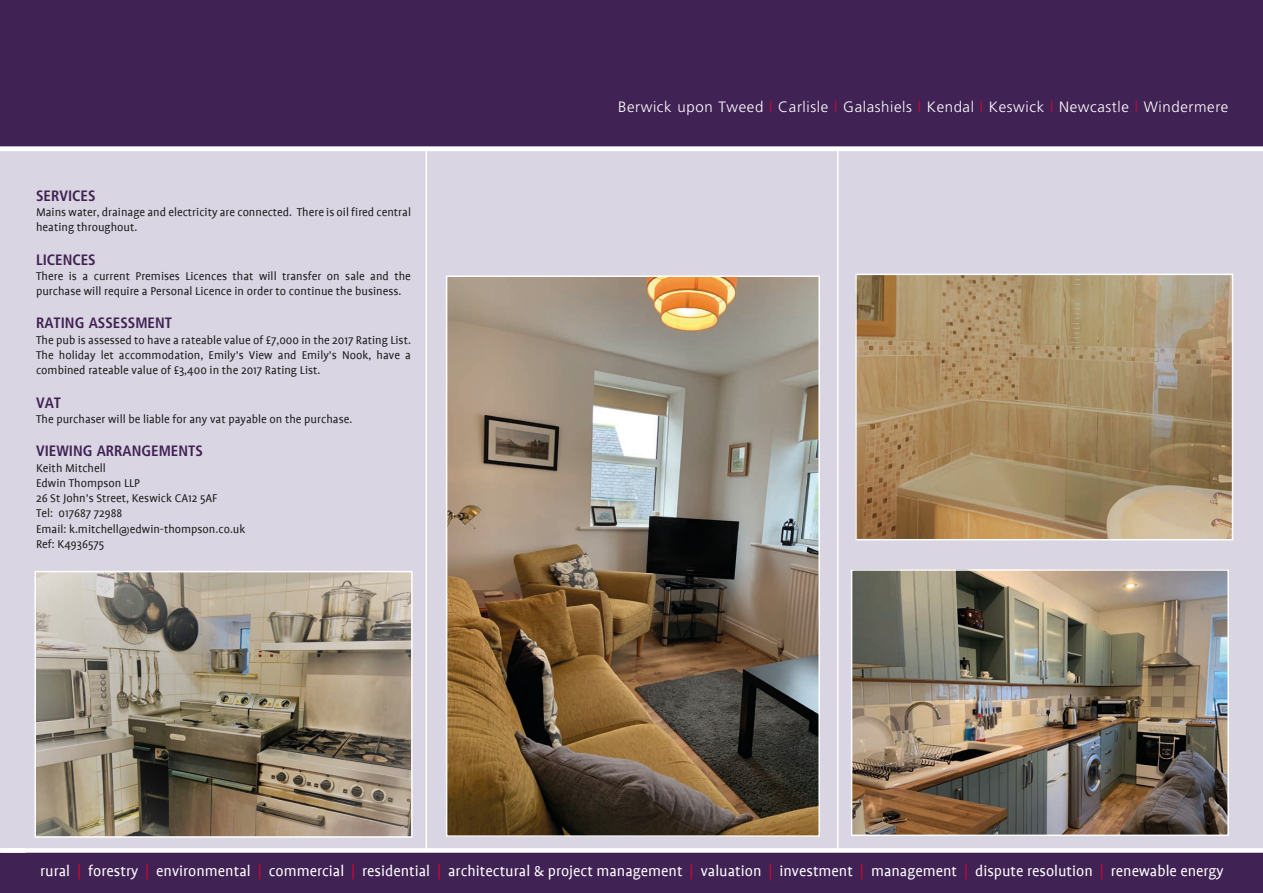
<style>
.page{position:relative;width:1263px;height:893px;background:#fff}
.page>*{position:absolute;margin:0;border:0;box-sizing:border-box;transform-origin:0 0}
.t1{font:16.5px "Profile";color:#fff}
.t2{font:300 15px "Frutiger";letter-spacing:.04em;color:#fff}
.t3{font:700 condensed 15px "Frutiger";color:#412254}
.t4{font:12.75px/15.3px "Profile";color:#1d1d1b}
.s1{color:#d30536}
</style>
<div class="page">
<div style="left:0;top:147px;width:1263px;height:706px;background:#dad5e3"></div>
<div style="left:0;top:0;width:1263px;height:149px;background:#412254"></div>
<div style="left:0;top:850px;width:1263px;height:43px;background:#412254"></div>
<div style="left:0;top:848px;width:1263px;height:5px;background:#fff"></div>
<hr style="left:426px;top:149px;width:1px;height:701px;background:#fff">
<hr style="left:0;top:147px;width:1263px;height:4px;background:#fff">
<hr style="left:837px;top:149px;width:1px;height:701px;background:#fff">
<img style="left:449px;top:278px;width:368px;height:556px">
<div style="left:446px;top:275px;width:374px;height:562px;border:2px solid #fff"></div>
<img style="left:854px;top:572px;width:372px;height:261px">
<div style="left:851px;top:569px;width:378px;height:267px;border:2px solid #fff"></div>
<img style="left:858px;top:277px;width:372px;height:260px">
<div style="left:855px;top:274px;width:378px;height:266px;border:2px solid #fff"></div>
<img style="left:37px;top:574px;width:373px;height:261px">
<div style="left:34px;top:571px;width:379px;height:267px;border:2px solid #fff"></div>
<p class="t3" style="left:36px;top:187px;width:61px">SERVICES</p>
<p class="t4" style="left:36px;top:204px;width:376px">Mains water, drainage and electricity are connected. There is oil fired central heating throughout.</p>
<p class="t3" style="left:36px;top:250px;width:61px">LICENCES</p>
<p class="t4" style="left:36px;top:268px;width:376px">There is a current Premises Licences that will transfer on sale and the purchase will require a Personal Licence in order to continue the business.</p>
<p class="t3" style="left:36px;top:314px;width:137px">RATING ASSESSMENT</p>
<p class="t4" style="left:36px;top:332px;width:376px;text-align:justify">The pub is assessed to have a rateable value of £7,000 in the 2017 Rating List.<br>The holiday let accommodation, Emily’s View and Emily’s Nook, have a combined rateable value of £3,400 in the 2017 Rating List.</p>
<p class="t3" style="left:36px;top:394px;width:26px">VAT</p>
<p class="t4" style="left:36px;top:411px;width:318px">The purchaser will be liable for any vat payable on the purchase.</p>
<p class="t3" style="left:36px;top:442px;width:168px">VIEWING ARRANGEMENTS</p>
<p class="t4" style="left:36px;top:460px;width:211px">Keith Mitchell<br>Edwin Thompson LLP<br>26 St John’s Street, Keswick CA12 5AF<br>Tel: 017687 72988<br>Email: k.mitchell@edwin-thompson.co.uk<br>Ref: K4936575</p>
<p class="t2" style="left:618px;top:98px;width:612px">Berwick upon Tweed <span class="s1">|</span> Carlisle <span class="s1">|</span> Galashiels <span class="s1">|</span> Kendal <span class="s1">|</span> Keswick <span class="s1">|</span> Newcastle <span class="s1">|</span> Windermere</p>
<p class="t1" style="left:40px;top:863px;width:1185px">rural <span class="s1">|</span> forestry <span class="s1">|</span> environmental <span class="s1">|</span> commercial <span class="s1">|</span> residential <span class="s1">|</span> architectural &amp; project management <span class="s1">|</span> valuation <span class="s1">|</span> investment <span class="s1">|</span> management <span class="s1">|</span> dispute resolution <span class="s1">|</span> renewable energy</p>
</div>
